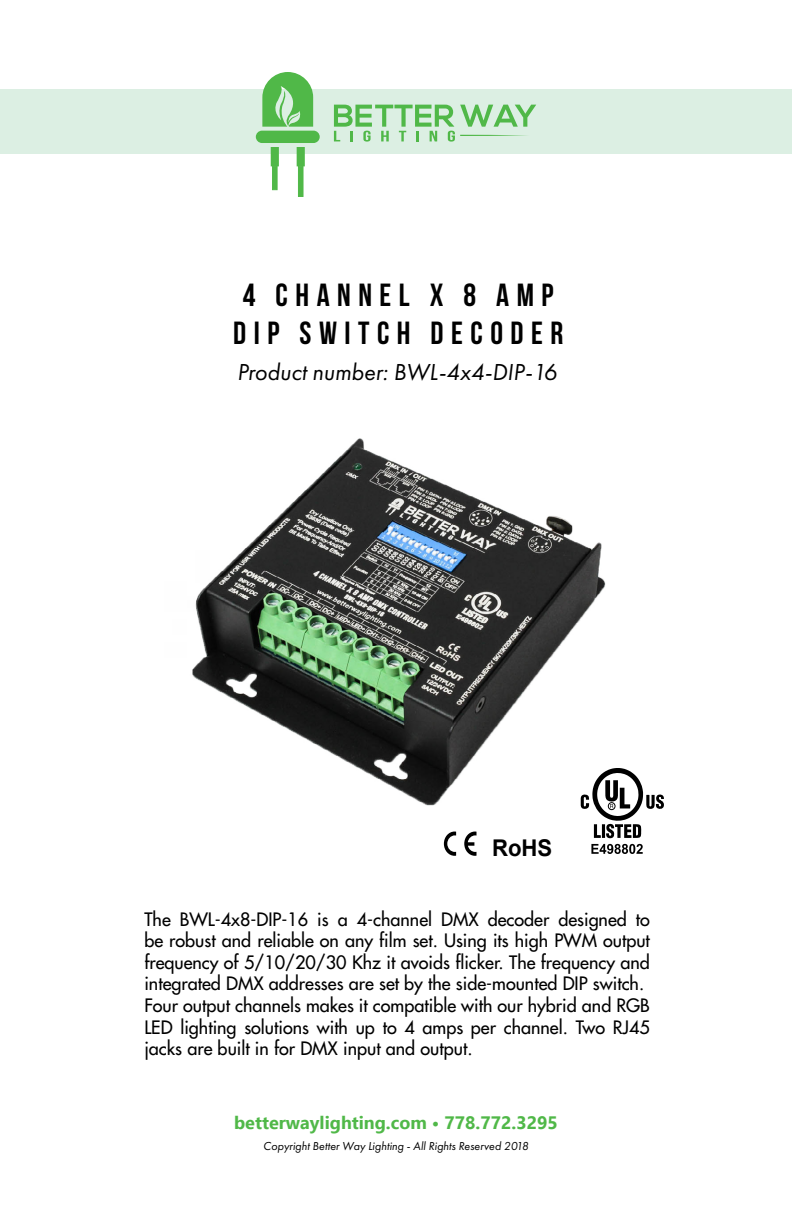
<style>
.page{position:relative;width:792px;height:1224px;background:#fff}
.page>*{position:absolute;margin:0;border:0;box-sizing:border-box;transform-origin:0 0}
.t1{font:32px/38.4px "Bebas Neue";letter-spacing:.235em;color:#000;text-align:center}
.t2{font:italic 24px "Futura PT";color:#000}
.t3{font:700 23px "Arial";color:#000;scale:.96 1}
.t4{font:18px/21.6px "Futura";color:#000}
.t5{font:700 18px "Ebrima";color:#50b848}
.t6{font:italic 12px "Futura PT";color:#000}
</style>
<div class="page">
<img style="left:192px;top:438px;width:448px;height:407px">
<svg style="left:444px;top:832px;width:33px;height:24px"></svg>
<svg style="left:581px;top:768px;width:83px;height:70px"></svg>
<div style="left:608px;top:802px;width:7px;height:8px;border:1px solid #000;border-radius:50%"></div>
<svg style="left:591px;top:844px;width:52px;height:10px"></svg>
<div style="left:0;top:89px;width:792px;height:65px;background:#dcefe3"></div>
<svg style="left:334px;top:105px;width:202px;height:37px"></svg>
<svg style="left:262px;top:72px;width:51px;height:55px"></svg>
<div style="left:256px;top:131px;width:64px;height:12px;background:#50b848;border-radius:6px"></div>
<div style="left:298px;top:166px;width:5px;height:30px;background:#50b848"></div>
<hr style="left:273px;top:166px;width:4px;height:24px;background:#50b848">
<div style="left:272px;top:166px;width:6px;height:24px;border:1px solid #50b848"></div>
<svg style="left:297px;top:147px;width:8px;height:19px"></svg>
<svg style="left:271px;top:147px;width:8px;height:19px"></svg>
<h1 class="t1" style="left:233px;top:275px;width:331px">4 CHANNEL X 8 AMP<br>DIP SWITCH DECODER</h1>
<h2 class="t2" style="left:237px;top:358px;width:322px">Product number: BWL-4x4-DIP-16</h2>
<p class="t3" style="left:492px;top:831px;width:64px">RoHS</p>
<p class="t4" style="left:144px;top:908px;width:507px">The BWL-4x8-DIP-16 is a 4-channel DMX decoder designed to be robust and reliable on any film set. Using its high PWM output frequency of 5/10/20/30 Khz it avoids flicker. The frequency and integrated DMX addresses are set by the side-mounted DIP switch.<br>Four output channels makes it compatible with our hybrid and RGB LED lighting solutions with up to 4 amps per channel. Two RJ45 jacks are built in for DMX input and output.</p>
<p class="t5" style="left:234px;top:1109px;width:325px">betterwaylighting.com • 778.772.3295</p>
<p class="t6" style="left:263px;top:1139px;width:267px">Copyright Better Way Lighting - All Rights Reserved 2018</p>
</div>
